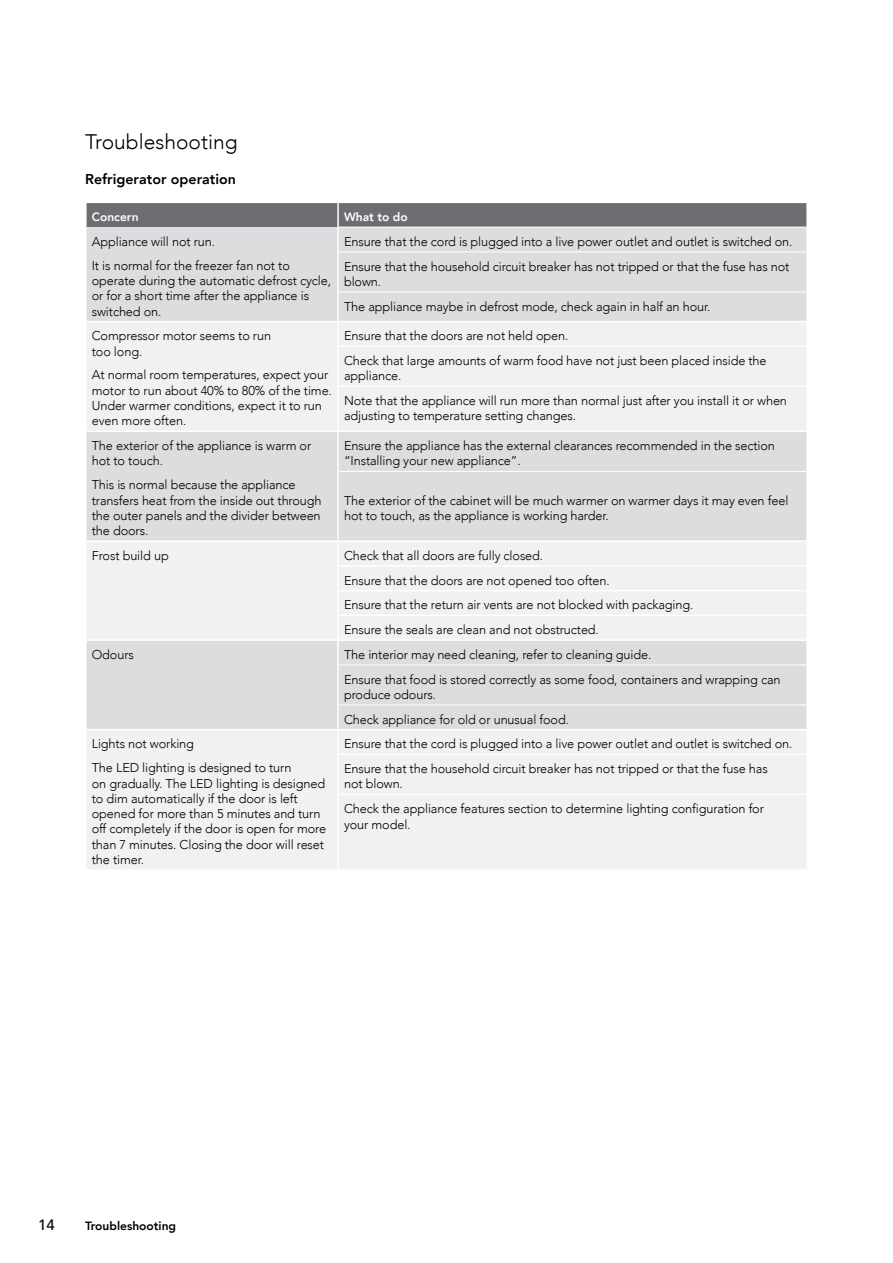
<style>
.page{position:relative;width:893px;height:1263px;background:#fff}
.page>*{position:absolute;margin:0;border:0;box-sizing:border-box;transform-origin:0 0}
.t1{font:300 21px "Avenir";color:#000}
.t2{font:500 15px "Avenir";color:#000}
.t3{font:800 14.25px "Avenir";color:#000}
.t4{font:300 12.75px/15.3px "Avenir";letter-spacing:-.01em;color:#000}
.t5{font:800 12px "Avenir";color:#000}
.t6{font:800 12px "Avenir";color:#fff}
</style>
<div class="page">
<div style="left:87px;top:203px;width:719px;height:24px;background:#6d6e71"></div>
<div style="left:87px;top:227px;width:719px;height:94px;background:#dcddde"></div>
<svg style="left:87px;top:323px;width:719px;height:546px;fill:#f1f1f2"></svg>
<hr style="left:337px;top:203px;width:2px;height:24px;background:#fff">
<hr style="left:337px;top:432px;width:2px;height:39px;background:#fff">
<hr style="left:337px;top:227px;width:2px;height:25px;background:#fff">
<hr style="left:337px;top:252px;width:2px;height:40px;background:#fff">
<hr style="left:337px;top:292px;width:2px;height:29px;background:#fff">
<hr style="left:339px;top:227px;width:467px;height:1px;background:#fff">
<hr style="left:339px;top:251px;width:467px;height:1px;background:#fff">
<hr style="left:339px;top:292px;width:467px;height:1px;background:#fff">
<hr style="left:337px;top:471px;width:2px;height:69px;background:#fff">
<hr style="left:339px;top:471px;width:467px;height:1px;background:#fff">
<hr style="left:337px;top:641px;width:2px;height:24px;background:#fff">
<hr style="left:337px;top:665px;width:2px;height:40px;background:#fff">
<hr style="left:337px;top:705px;width:2px;height:24px;background:#fff">
<hr style="left:339px;top:664px;width:467px;height:1px;background:#fff">
<hr style="left:339px;top:704px;width:467px;height:1px;background:#fff">
<hr style="left:85px;top:540px;width:253px;height:2px;background:#fff">
<hr style="left:85px;top:639px;width:253px;height:2px;background:#fff">
<hr style="left:338px;top:540px;width:470px;height:2px;background:#fff">
<hr style="left:337px;top:542px;width:2px;height:23px;background:#fff">
<hr style="left:337px;top:565px;width:471px;height:2px;background:#fff">
<hr style="left:337px;top:567px;width:2px;height:23px;background:#fff">
<hr style="left:337px;top:590px;width:471px;height:1px;background:#fff">
<hr style="left:337px;top:591px;width:2px;height:24px;background:#fff">
<hr style="left:337px;top:615px;width:471px;height:1px;background:#fff">
<hr style="left:337px;top:616px;width:2px;height:23px;background:#fff">
<hr style="left:338px;top:639px;width:470px;height:2px;background:#fff">
<hr style="left:85px;top:729px;width:253px;height:1px;background:#fff">
<hr style="left:338px;top:729px;width:470px;height:1px;background:#fff">
<hr style="left:337px;top:730px;width:2px;height:24px;background:#fff">
<hr style="left:337px;top:754px;width:471px;height:1px;background:#fff">
<hr style="left:337px;top:755px;width:2px;height:39px;background:#fff">
<hr style="left:337px;top:794px;width:471px;height:1px;background:#fff">
<hr style="left:337px;top:795px;width:2px;height:74px;background:#fff">
<hr style="left:85px;top:431px;width:253px;height:1px;background:#fff">
<hr style="left:337px;top:322px;width:2px;height:24px;background:#fff">
<hr style="left:337px;top:346px;width:471px;height:1px;background:#fff">
<hr style="left:337px;top:347px;width:2px;height:39px;background:#fff">
<hr style="left:337px;top:386px;width:471px;height:1px;background:#fff">
<hr style="left:337px;top:387px;width:2px;height:44px;background:#fff">
<hr style="left:338px;top:431px;width:470px;height:1px;background:#fff">
<h1 class="t1" style="left:85px;top:129px;width:154px">Troubleshooting</h1>
<p class="t3" style="left:85px;top:168px;width:152px">Refrigerator operation</p>
<p class="t6" style="left:92px;top:208px;width:48px">Concern</p>
<p class="t6" style="left:344px;top:208px;width:65px">What to do</p>
<p class="t4" style="left:92px;top:230px;width:200px;line-height:23.9px">Appliance will not run.<br>It is normal for the freezer fan not to</p>
<p class="t4" style="left:92px;top:273px;width:241px">operate during the automatic defrost cycle, or for a short time after the appliance is switched on.</p>
<p class="t4" style="left:344px;top:229px;width:450px;line-height:24.8px">Ensure that the cord is plugged into a live power outlet and outlet is switched on.<br>Ensure that the household circuit breaker has not tripped or that the fuse has not</p>
<p class="t4" style="left:344px;top:269px;width:368px;line-height:24.8px">blown.<br>The appliance maybe in defrost mode, check again in half an hour.</p>
<p class="t4" style="left:92px;top:328px;width:181px">Compressor motor seems to run too long.</p>
<p class="t4" style="left:92px;top:367px;width:242px">At normal room temperatures, expect your motor to run about 40% to 80% of the time.<br>Under warmer conditions, expect it to run even more often.</p>
<p class="t4" style="left:92px;top:438px;width:221px">The exterior of the appliance is warm or hot to touch.</p>
<p class="t4" style="left:92px;top:477px;width:231px">This is normal because the appliance transfers heat from the inside out through the outer panels and the divider between the doors.</p>
<p class="t4" style="left:344px;top:324px;width:424px;line-height:24.8px">Ensure that the doors are not held open.<br>Check that large amounts of warm food have not just been placed inside the</p>
<p class="t4" style="left:344px;top:364px;width:444px;line-height:24.8px">appliance.<br>Note that the appliance will run more than normal just after you install it or when</p>
<p class="t4" style="left:344px;top:408px;width:234px">adjusting to temperature setting changes.</p>
<p class="t4" style="left:344px;top:438px;width:432px">Ensure the appliance has the external clearances recommended in the section “Installing your new appliance”.</p>
<p class="t4" style="left:344px;top:493px;width:446px">The exterior of the cabinet will be much warmer on warmer days it may even feel hot to touch, as the appliance is working harder.</p>
<p class="t4" style="left:92px;top:548px;width:78px">Frost build up</p>
<p class="t4" style="left:344px;top:543px;width:351px;line-height:24.8px">Check that all doors are fully closed.<br>Ensure that the doors are not opened too often.<br>Ensure that the return air vents are not blocked with packaging.<br>Ensure the seals are clean and not obstructed.</p>
<p class="t4" style="left:92px;top:647px;width:44px">Odours</p>
<p class="t4" style="left:344px;top:642px;width:438px;line-height:24.8px">The interior may need cleaning, refer to cleaning guide.<br>Ensure that food is stored correctly as some food, containers and wrapping can</p>
<p class="t4" style="left:344px;top:682px;width:226px;line-height:24.8px">produce odours.<br>Check appliance for old or unusual food.</p>
<p class="t4" style="left:92px;top:732px;width:201px;line-height:23.9px">Lights not working<br>The LED lighting is designed to turn</p>
<p class="t4" style="left:92px;top:775px;width:236px">on gradually. The LED lighting is designed to dim automatically if the door is left opened for more than 5 minutes and turn off completely if the door is open for more than 7 minutes. Closing the door will reset the timer.</p>
<p class="t4" style="left:344px;top:732px;width:450px;line-height:24.8px">Ensure that the cord is plugged into a live power outlet and outlet is switched on.<br>Ensure that the household circuit breaker has not tripped or that the fuse has</p>
<p class="t4" style="left:344px;top:772px;width:421px;line-height:24.8px">not blown.<br>Check the appliance features section to determine lighting configuration for</p>
<p class="t4" style="left:344px;top:816px;width:68px">your model.</p>
<p class="t2" style="left:38px;top:1212px;width:18px">14</p>
<p class="t5" style="left:85px;top:1216px;width:93px">Troubleshooting</p>
</div>
